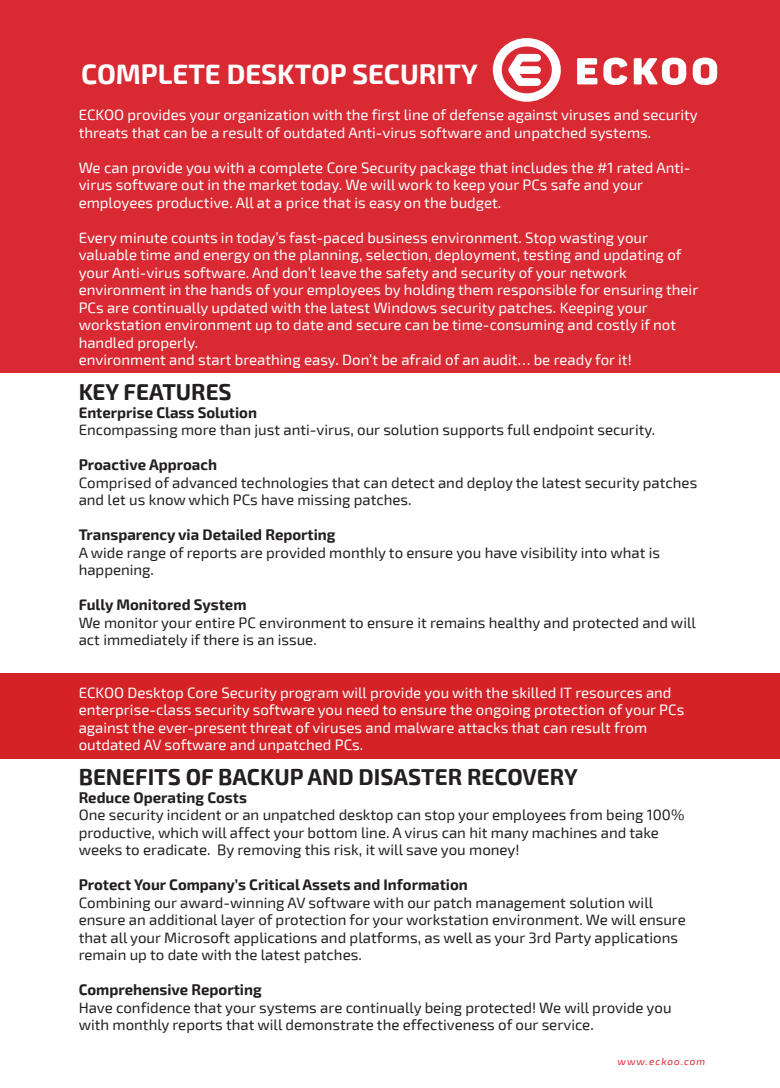
<style>
.page{position:relative;width:780px;height:1088px;background:#fff}
.page>*{position:absolute;margin:0;border:0;box-sizing:border-box;transform-origin:0 0}
.t1{font:700 27.5px "Exo 2";color:#fff}
.t2{font:700 22.5px "Exo 2";color:#231f20}
.t3{font:15px/17.5px "Exo 2";color:#fff}
.t4{font:15px/17.5px "Exo 2";color:#231f20}
.t5{font:700 15px "Exo 2";color:#231f20}
.t6{font:italic 10px "Exo 2";letter-spacing:.1em;color:#d92933}
</style>
<div class="page">
<div style="left:0;top:673px;width:780px;height:85px;background:#d52227"></div>
<div style="left:0;top:0;width:780px;height:372px;background:#d92933"></div>
<svg style="left:692px;top:57px;width:25px;height:28px"></svg>
<svg style="left:633px;top:57px;width:53px;height:28px"></svg>
<svg style="left:577px;top:58px;width:20px;height:26px"></svg>
<svg style="left:603px;top:57px;width:24px;height:28px"></svg>
<svg style="left:492px;top:38px;width:69px;height:64px"></svg>
<h1 class="t1" style="left:81px;top:58px;width:398px">COMPLETE DESKTOP SECURITY</h1>
<p class="t3" style="left:79px;top:106px;width:620px">ECKOO provides your organization with the first line of defense against viruses and security threats that can be a result of outdated Anti-virus software and unpatched systems.</p>
<p class="t3" style="left:79px;top:159px;width:613px">We can provide you with a complete Core Security package that includes the #1 rated Anti&shy;virus software out in the market today. We will work to keep your PCs safe and your employees productive. All at a price that is easy on the budget.</p>
<p class="t3" style="left:79px;top:229px;width:621px">Every minute counts in today’s fast-paced business environment. Stop wasting your valuable time and energy on the planning, selection, deployment, testing and updating of your Anti-virus software. And don’t leave the safety and security of your network environment in the hands of your employees by holding them responsible for ensuring their PCs are continually updated with the latest Windows security patches. Keeping your workstation environment up to date and secure can be time-consuming and costly if not handled properly.<br>environment and start breathing easy. Don’t be afraid of an audit… be ready for it!</p>
<h2 class="t2" style="left:79px;top:379px;width:154px">KEY FEATURES</h2>
<p class="t5" style="left:79px;top:403px;width:180px">Enterprise Class Solution</p>
<p class="t4" style="left:79px;top:421px;width:578px">Encompassing more than just anti-virus, our solution supports full endpoint security.</p>
<p class="t5" style="left:79px;top:456px;width:140px">Proactive Approach</p>
<p class="t4" style="left:79px;top:474px;width:620px">Comprised of advanced technologies that can detect and deploy the latest security patches and let us know which PCs have missing patches.</p>
<p class="t5" style="left:79px;top:526px;width:258px">Transparency via Detailed Reporting</p>
<p class="t4" style="left:79px;top:544px;width:583px">A wide range of reports are provided monthly to ensure you have visibility into what is happening.</p>
<p class="t5" style="left:79px;top:596px;width:169px">Fully Monitored System</p>
<p class="t4" style="left:79px;top:614px;width:618px">We monitor your entire PC environment to ensure it remains healthy and protected and will act immediately if there is an issue.</p>
<p class="t3" style="left:79px;top:684px;width:607px">ECKOO Desktop Core Security program will provide you with the skilled IT resources and enterprise-class security software you need to ensure the ongoing protection of your PCs against the ever-present threat of viruses and malware attacks that can result from outdated AV software and unpatched PCs.</p>
<h2 class="t2" style="left:79px;top:764px;width:500px">BENEFITS OF BACKUP AND DISASTER RECOVERY</h2>
<p class="t5" style="left:79px;top:788px;width:170px">Reduce Operating Costs</p>
<p class="t4" style="left:79px;top:806px;width:607px">One security incident or an unpatched desktop can stop your employees from being 100% productive, which will affect your bottom line. A virus can hit many machines and take weeks to eradicate. By removing this risk, it will save you money!</p>
<p class="t5" style="left:79px;top:876px;width:390px">Protect Your Company’s Critical Assets and Information</p>
<p class="t4" style="left:79px;top:894px;width:608px">Combining our award-winning AV software with our patch management solution will ensure an additional layer of protection for your workstation environment. We will ensure that all your Microsoft applications and platforms, as well as your 3rd Party applications remain up to date with the latest patches.</p>
<p class="t5" style="left:79px;top:981px;width:184px">Comprehensive Reporting</p>
<p class="t4" style="left:79px;top:999px;width:594px">Have confidence that your systems are continually being protected! We will provide you with monthly reports that will demonstrate the effectiveness of our service.</p>
<p class="t6" style="left:617px;top:1055px;width:89px">www.eckoo.com</p>
</div>
